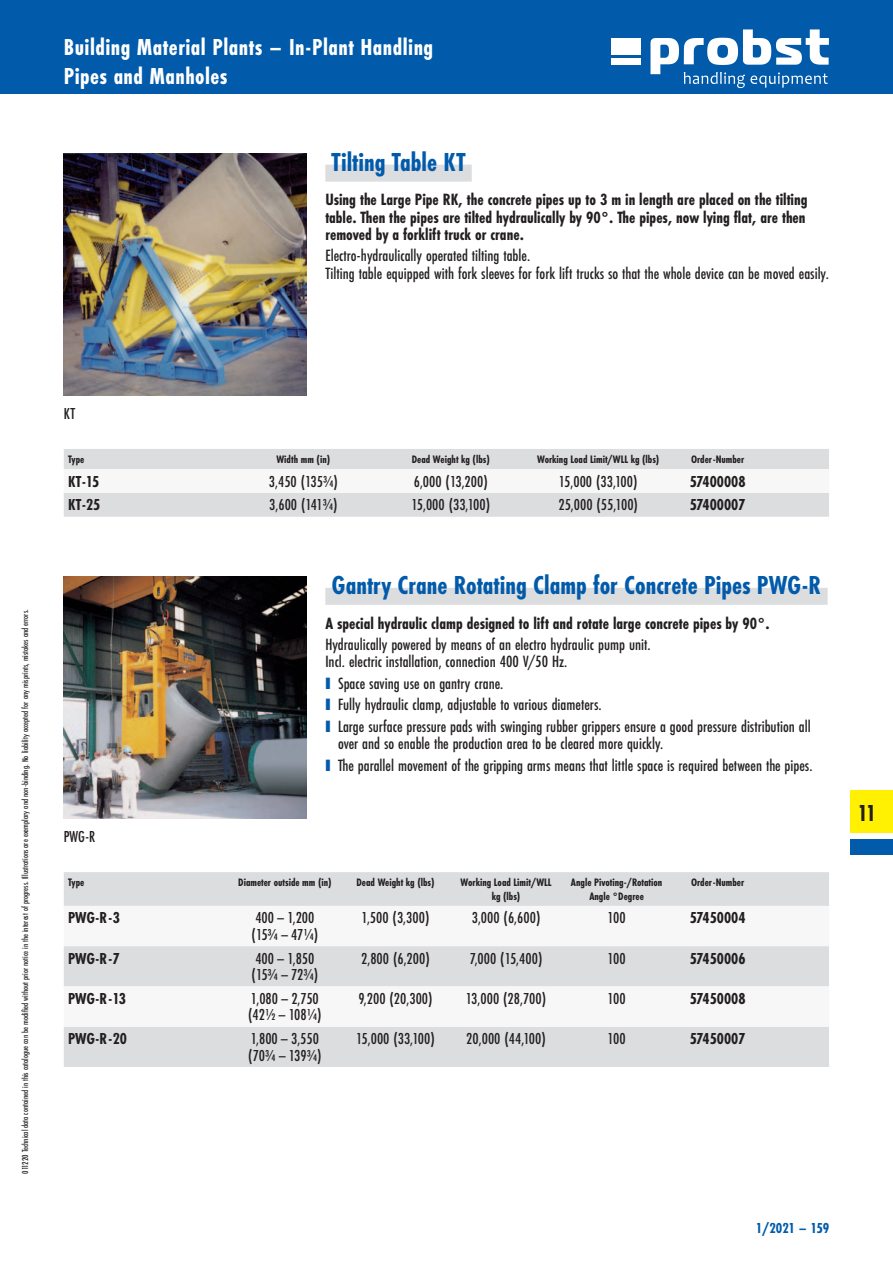
<style>
.page{position:relative;width:893px;height:1263px;background:#fff}
.page>*{position:absolute;margin:0;border:0;box-sizing:border-box;transform-origin:0 0}
.t1{font:700 27px "Futura PT Cond";color:#015aaa}
.t2{font:700 24px/28.5px "Futura PT Cond";letter-spacing:.02em;color:#fff}
.t3{font:700 24px "Futura PT Cond";color:#231f20}
.t4{font:500 16.95px/17.2px "Futura PT Cond";color:#231f20}
.t5{font:700 16.95px/17.2px "Futura PT Cond";color:#231f20;text-align:justify}
.t6{font:500 16.5px/16.5px "Futura PT Cond";color:#231f20}
.t7{font:700 16.5px "Futura PT Cond";color:#231f20}
.t8{font:700 15px "Futura PT Cond";color:#015aaa}
.t9{font:700 11.25px/13.5px "Futura PT Cond";color:#231f20;text-align:center}
.t10{font:500 9px "Futura PT Cond";color:#231f20}
.s1{font-family:"Arial";font-weight:400;font-size:24.6px;color:#015aaa}
</style>
<div class="page">
<div style="left:0;top:0;width:893px;height:94px;background:#015aaa"></div>
<div style="left:611px;top:38px;width:29px;height:17px;background:#fff"></div>
<div style="left:611px;top:58px;width:29px;height:7px;background:#fff"></div>
<svg style="left:650px;top:29px;width:179px;height:59px"></svg>
<div style="left:850px;top:791px;width:43px;height:42px;background:#fff101"></div>
<div style="left:850px;top:839px;width:43px;height:16px;background:#015aaa"></div>
<img style="left:64px;top:153px;width:242px;height:242px">
<div style="left:325px;top:165px;width:147px;height:17px;background:#dcdddf"></div>
<svg style="left:64px;top:449px;width:765px;height:68px"></svg>
<img style="left:64px;top:576px;width:242px;height:243px">
<div style="left:325px;top:588px;width:502px;height:17px;background:#dcdddf"></div>
<div style="left:64px;top:872px;width:765px;height:195px;background:#dcdddf"></div>
<svg style="left:64px;top:906px;width:765px;height:121px"></svg>
<h2 class="t2" style="left:64px;top:34px;width:371px">Building Material Plants – In- Plant Handling<br>Pipes and Manholes</h2>
<h1 class="t1" style="left:332px;top:149px;width:135px">Tilting Table KT</h1>
<p class="t5" style="left:325px;top:192px;width:484px">Using the Large Pipe RK, the concrete pipes up to 3 m in length are placed on the tilting table. Then the pipes are tilted hydraulically by 90°. The pipes, now lying flat, are then removed by a forklift truck or crane.</p>
<p class="t4" style="left:325px;top:248px;width:505px">Electro-hydraulically operated tilting table.<br>Tilting table equipped with fork sleeves for fork lift trucks so that the whole device can be moved easily.</p>
<p class="t10" style="left:21px;top:1174px;width:566px;rotate:-90deg">011220 Technical data contained in this catalogue can be modified without prior notice in the interest of progress. Illustrations are exemplary and non- binding. No liability accepted for any misprints, mistakes and errors.</p>
<p class="t6" style="left:64px;top:406px;width:13px">KT</p>
<p class="t9" style="left:68px;top:453px;width:18px">Type</p>
<p class="t9" style="left:276px;top:453px;width:55px">Width mm (in)</p>
<p class="t9" style="left:412px;top:453px;width:80px">Dead Weight kg (lbs)</p>
<p class="t9" style="left:537px;top:453px;width:124px">Working Load Limit/WLL kg (lbs)</p>
<p class="t9" style="left:691px;top:453px;width:55px">Order- Number</p>
<p class="t7" style="left:68px;top:473px;width:33px">KT- 15</p>
<p class="t6" style="left:269px;top:474px;width:70px">3,450 (135¾)</p>
<p class="t6" style="left:414px;top:474px;width:75px">6,000 (13,200)</p>
<p class="t6" style="left:559px;top:474px;width:80px">15,000 (33,100)</p>
<p class="t7" style="left:690px;top:473px;width:57px">57400008</p>
<p class="t7" style="left:68px;top:497px;width:34px">KT- 25</p>
<p class="t6" style="left:269px;top:497px;width:70px">3,600 (141¾)</p>
<p class="t6" style="left:411px;top:497px;width:80px">15,000 (33,100)</p>
<p class="t6" style="left:558px;top:497px;width:81px">25,000 (55,100)</p>
<p class="t7" style="left:690px;top:497px;width:57px">57400007</p>
<p class="t6" style="left:64px;top:829px;width:33px">PWG-R</p>
<h1 class="t1" style="left:332px;top:572px;width:491px">Gantry Crane Rotating Clamp for Concrete Pipes PWG-R</h1>
<p class="t5" style="left:325px;top:615px;width:446px">A special hydraulic clamp designed to lift and rotate large concrete pipes by 90°.</p>
<p class="t4" style="left:325px;top:636px;width:327px">Hydraulically powered by means of an electro hydraulic pump unit.<br>Incl. electric installation, connection 400 V/50 Hz.</p>
<p class="t4" style="left:325px;top:675px;width:180px"><span class="s1">■</span> Space saving use on gantry crane.</p>
<p class="t4" style="left:325px;top:697px;width:278px"><span class="s1">■</span> Fully hydraulic clamp, adjustable to various diameters.</p>
<p class="t4" style="left:338px;top:718px;width:474px;text-indent:-13px"><span class="s1">■</span> Large surface pressure pads with swinging rubber grippers ensure a good pressure distribution all over and so enable the production area to be cleared more quickly.</p>
<p class="t4" style="left:325px;top:757px;width:489px"><span class="s1">■</span> The parallel movement of the gripping arms means that little space is required between the pipes.</p>
<p class="t9" style="left:68px;top:876px;width:18px">Type</p>
<p class="t9" style="left:238px;top:876px;width:95px">Diameter outside mm (in)</p>
<p class="t9" style="left:356px;top:876px;width:80px">Dead Weight kg (lbs)</p>
<p class="t9" style="left:460px;top:876px;width:93px">Working Load Limit/WLL kg (lbs)</p>
<p class="t9" style="left:571px;top:876px;width:93px">Angle Pivoting-/Rotation<br>Angle °Degree</p>
<p class="t9" style="left:691px;top:876px;width:55px">Order- Number</p>
<p class="t7" style="left:68px;top:910px;width:53px">PWG- R- 3</p>
<p class="t6" style="left:252px;top:910px;width:68px">400 – 1,200 (15¾ – 47¼)</p>
<p class="t6" style="left:362px;top:910px;width:69px">1,500 (3,300)</p>
<p class="t6" style="left:472px;top:910px;width:70px">3,000 (6,600)</p>
<p class="t6" style="left:608px;top:910px;width:20px">100</p>
<p class="t7" style="left:690px;top:910px;width:57px">57450004</p>
<p class="t7" style="left:68px;top:950px;width:53px">PWG- R- 7</p>
<p class="t6" style="left:252px;top:950px;width:68px">400 – 1,850 (15¾ – 72¾)</p>
<p class="t6" style="left:361px;top:950px;width:70px">2,800 (6,200)</p>
<p class="t6" style="left:470px;top:950px;width:74px">7,000 (15,400)</p>
<p class="t6" style="left:608px;top:950px;width:20px">100</p>
<p class="t7" style="left:690px;top:950px;width:57px">57450006</p>
<p class="t7" style="left:68px;top:990px;width:59px">PWG- R- 13</p>
<p class="t6" style="left:248px;top:991px;width:75px">1,080 – 2,750 (42½ – 108¼)</p>
<p class="t6" style="left:358px;top:991px;width:76px">9,200 (20,300)</p>
<p class="t6" style="left:466px;top:991px;width:82px">13,000 (28,700)</p>
<p class="t6" style="left:608px;top:991px;width:20px">100</p>
<p class="t7" style="left:690px;top:990px;width:57px">57450008</p>
<p class="t7" style="left:68px;top:1030px;width:60px">PWG- R- 20</p>
<p class="t6" style="left:248px;top:1031px;width:75px">1,800 – 3,550 (70¾ – 139¾)</p>
<p class="t6" style="left:356px;top:1031px;width:80px">15,000 (33,100)</p>
<p class="t6" style="left:466px;top:1031px;width:81px">20,000 (44,100)</p>
<p class="t6" style="left:608px;top:1031px;width:20px">100</p>
<p class="t7" style="left:690px;top:1030px;width:57px">57450007</p>
<h2 class="t3" style="left:857px;top:801px;width:20px">11</h2>
<p class="t8" style="left:756px;top:1221px;width:75px">1/2021 – 159</p>
</div>
